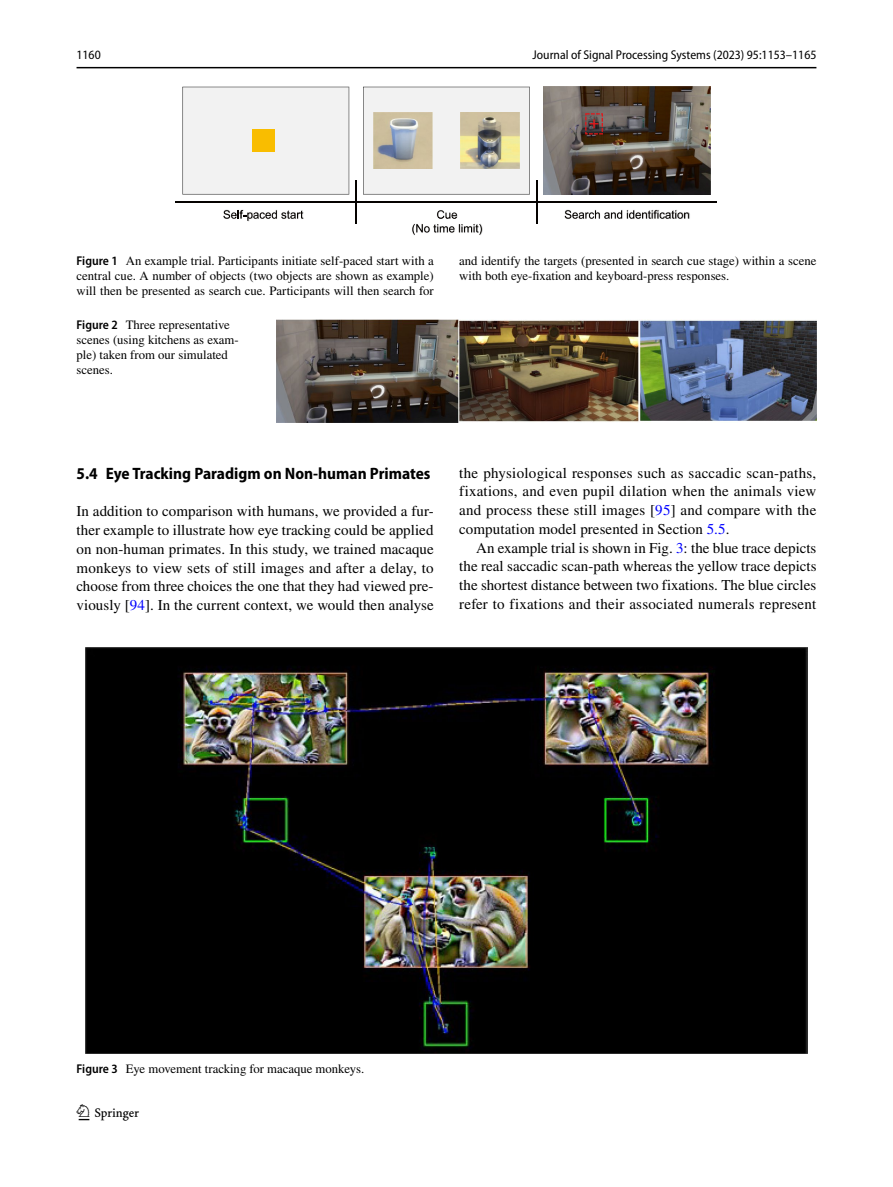
<style>
.page{position:relative;width:893px;height:1187px;background:#fff}
.page>*{position:absolute;margin:0;border:0;box-sizing:border-box;transform-origin:0 0}
.t1{font:22.5px "Springnew Regular 2";color:#000}
.t2{font:700 semi-condensed 16.5px "Myriad Pro";color:#000}
.t3{font:15px/18.8px "STIX";letter-spacing:.005em;color:#000;text-align:justify}
.t4{font:12.75px/15px "STIX";color:#000}
.t5{font:semi-condensed 12.75px "Myriad Pro";color:#000}
.s1{font-family:"Myriad Pro";font-weight:600;font-stretch:semi-condensed}
.s2{color:#00f}
</style>
<div class="page">
<hr style="left:77px;top:67px;width:739px;height:1px;background:#000">
<hr style="left:176px;top:201px;width:541px;height:2px;background:#050200">
<hr style="left:355px;top:180px;width:2px;height:43px;background:#050200">
<hr style="left:536px;top:180px;width:2px;height:43px;background:#050200">
<svg style="left:224px;top:210px;width:79px;height:11px"></svg>
<svg style="left:412px;top:210px;width:70px;height:25px"></svg>
<svg style="left:565px;top:210px;width:124px;height:9px"></svg>
<div style="left:363px;top:87px;width:167px;height:107px;background:#f2f2f2"></div>
<div style="left:182px;top:87px;width:167px;height:107px;background:#f2f2f2"></div>
<div style="left:252px;top:129px;width:22px;height:23px;background:#f9bd00"></div>
<svg style="left:544px;top:87px;width:166px;height:107px;background:#5c5047"></svg>
<img style="left:374px;top:112px;width:58px;height:57px">
<img style="left:461px;top:112px;width:58px;height:57px">
<img style="left:276px;top:319px;width:540px;height:103px">
<img style="left:85px;top:648px;width:723px;height:405px">
<p class="t5" style="left:77px;top:48px;width:26px">1160</p>
<p class="t5" style="left:533px;top:48px;width:285px">Journal of Signal Processing Systems (2023) 95:1153–1165</p>
<p class="t4" style="left:77px;top:253px;width:359px;text-align:justify"><span class="s1">Figure 1</span> An example trial. Participants initiate self-paced start with a central cue. A number of objects (two objects are shown as example) will then be presented as search cue. Participants will then search for</p>
<p class="t4" style="left:459px;top:253px;width:359px">and identify the targets (presented in search cue stage) within a scene with both eye-fixation and keyboard-press responses.</p>
<p class="t4" style="left:77px;top:318px;width:164px"><span class="s1">Figure 2</span> Three representative scenes (using kitchens as exam&shy;ple) taken from our simulated scenes.</p>
<p class="t2" style="left:77px;top:464px;width:356px">5.4 Eye Tracking Paradigm on Non‑human Primates</p>
<p class="t3" style="left:77px;top:503px;width:359px">In addition to comparison with humans, we provided a fur&shy;ther example to illustrate how eye tracking could be applied on non-human primates. In this study, we trained macaque monkeys to view sets of still images and after a delay, to choose from three choices the one that they had viewed pre&shy;viously [<span class="s2">94</span>]. In the current context, we would then analyse</p>
<p class="t3" style="left:459px;top:464px;width:359px">the physiological responses such as saccadic scan-paths, fixations, and even pupil dilation when the animals view and process these still images [<span class="s2">95</span>] and compare with the computation model presented in Section <span class="s2">5.5</span>.</p>
<p class="t3" style="left:459px;top:539px;width:359px;text-indent:17px">An example trial is shown in Fig. <span class="s2">3</span>: the blue trace depicts the real saccadic scan-path whereas the yellow trace depicts the shortest distance between two fixations. The blue circles refer to fixations and their associated numerals represent</p>
<p class="t4" style="left:77px;top:1062px;width:289px"><span class="s1">Figure 3</span> Eye movement tracking for macaque monkeys.</p>
<h1 class="t1" style="left:79px;top:1104px;width:62px">1 3</h1>
</div>
